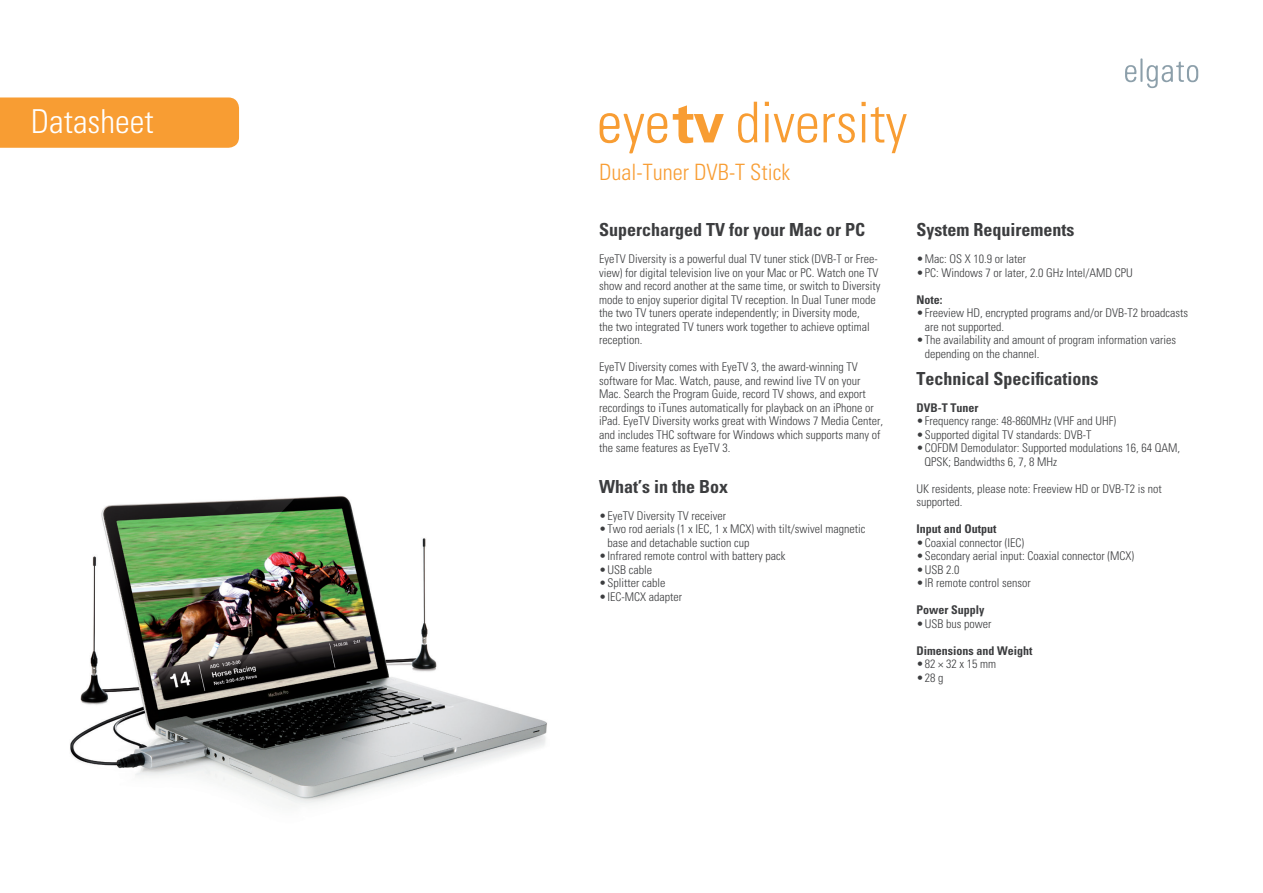
<style>
.page{position:relative;width:1263px;height:893px;background:#fff}
.page>*{position:absolute;margin:0;border:0;box-sizing:border-box;transform-origin:0 0}
.Datasheet_Schrift{font:300 condensed 33px "Univers";color:#fff}
.Subline_Logo{font:300 condensed 22.5px "Univers";color:#f89d33}
.Subline{font:700 condensed 18px "Univers";color:#3c3d3f}
.Fließtext{font:300 condensed 12px/13.5px "Univers";color:#3c3d3f}
.Fließtext-2{font:700 condensed 12px "Univers";color:#3c3d3f}
</style>
<div class="page">
<img style="left:70px;top:496px;width:477px;height:310px">
<svg style="left:1125px;top:58px;width:73px;height:30px"></svg>
<svg style="left:599px;top:105px;width:125px;height:49px"></svg>
<svg style="left:738px;top:102px;width:19px;height:41px"></svg>
<svg style="left:765px;top:102px;width:4px;height:4px"></svg>
<hr style="left:765px;top:114px;width:3px;height:28px;background:#f89d33">
<svg style="left:774px;top:113px;width:43px;height:30px"></svg>
<svg style="left:823px;top:113px;width:32px;height:30px"></svg>
<svg style="left:861px;top:102px;width:46px;height:51px"></svg>
<div style="left:0;top:97px;width:239px;height:51px;background:#f89d33"></div>
<p class="Datasheet_Schrift" style="left:31px;top:102px;width:124px">Datasheet</p>
<p class="Subline_Logo" style="left:599px;top:159px;width:193px">Dual-Tuner DVB-T Stick</p>
<p class="Subline" style="left:599px;top:219px;width:267px">Supercharged TV for your Mac or PC</p>
<p class="Fließtext" style="left:599px;top:252px;width:283px">EyeTV Diversity is a powerful dual TV tuner stick (DVB-T or Free&shy;view) for digital television live on your Mac or PC. Watch one TV show and record another at the same time, or switch to Diversity mode to enjoy superior digital TV reception. In Dual Tuner mode the two TV tuners operate independently; in Diversity mode,<br>the two integrated TV tuners work together to achieve optimal reception.</p>
<p class="Fließtext" style="left:599px;top:360px;width:285px">EyeTV Diversity comes with EyeTV 3, the award-winning TV software for Mac. Watch, pause, and rewind live TV on your Mac. Search the Program Guide, record TV shows, and export recordings to iTunes automatically for playback on an iPhone or iPad. EyeTV Diversity works great with Windows 7 Media Center, and includes THC software for Windows which supports many of the same features as EyeTV 3.</p>
<p class="Subline" style="left:599px;top:475px;width:130px">What’s in the Box</p>
<p class="Fließtext" style="left:599px;top:508px;width:129px">•EyeTV Diversity TV receiver</p>
<p class="Fließtext" style="left:608px;top:522px;width:259px;text-indent:-9px">•Two rod aerials (1 x IEC, 1 x MCX) with tilt/swivel magnetic base and detachable suction cup</p>
<p class="Fließtext" style="left:599px;top:549px;width:188px">•Infrared remote control with battery pack</p>
<p class="Fließtext" style="left:599px;top:562px;width:55px">•USB cable</p>
<p class="Fließtext" style="left:599px;top:576px;width:68px">•Splitter cable</p>
<p class="Fließtext" style="left:599px;top:589px;width:85px">•IEC-MCX adapter</p>
<p class="Subline" style="left:916px;top:219px;width:159px">System Requirements</p>
<p class="Fließtext" style="left:916px;top:252px;width:111px">•Mac: OS X 10.9 or later</p>
<p class="Fließtext" style="left:916px;top:265px;width:218px">•PC: Windows 7 or later, 2.0 GHz Intel/AMD CPU</p>
<p class="Fließtext-2" style="left:916px;top:292px;width:28px">Note:</p>
<p class="Fließtext" style="left:925px;top:306px;width:265px;text-indent:-9px">•Freeview HD, encrypted programs and/or DVB-T2 broadcasts are not supported.</p>
<p class="Fließtext" style="left:925px;top:333px;width:253px;text-indent:-9px">•The availability and amount of program information varies depending on the channel.</p>
<p class="Subline" style="left:916px;top:367px;width:184px">Technical Specifications</p>
<p class="Fließtext-2" style="left:916px;top:400px;width:63px">DVB-T Tuner</p>
<p class="Fließtext" style="left:916px;top:414px;width:201px">•Frequency range: 48-860MHz (VHF and UHF)</p>
<p class="Fließtext" style="left:916px;top:427px;width:177px">•Supported digital TV standards: DVB-T</p>
<p class="Fließtext" style="left:916px;top:441px;width:265px">•COFDM Demodulator: Supported modulations 16, 64 QAM,</p>
<p class="Fließtext" style="left:924px;top:454px;width:134px">QPSK; Bandwidths 6, 7, 8 MHz</p>
<p class="Fließtext" style="left:916px;top:481px;width:247px">UK residents, please note: Freeview HD or DVB-T2 is not supported.</p>
<p class="Fließtext-2" style="left:916px;top:521px;width:82px">Input and Output</p>
<p class="Fließtext" style="left:916px;top:535px;width:109px">•Coaxial connector (IEC)</p>
<p class="Fließtext" style="left:916px;top:549px;width:219px">•Secondary aerial input: Coaxial connector (MCX)</p>
<p class="Fließtext" style="left:916px;top:562px;width:45px">•USB 2.0</p>
<p class="Fließtext" style="left:916px;top:576px;width:116px">•IR remote control sensor</p>
<p class="Fließtext-2" style="left:916px;top:602px;width:70px">Power Supply</p>
<p class="Fließtext" style="left:916px;top:616px;width:77px">•USB bus power</p>
<p class="Fließtext-2" style="left:916px;top:643px;width:117px">Dimensions and Weight</p>
<p class="Fließtext" style="left:916px;top:657px;width:81px">•82 × 32 x 15 mm</p>
<p class="Fließtext" style="left:916px;top:670px;width:29px">•28 g</p>
</div>
